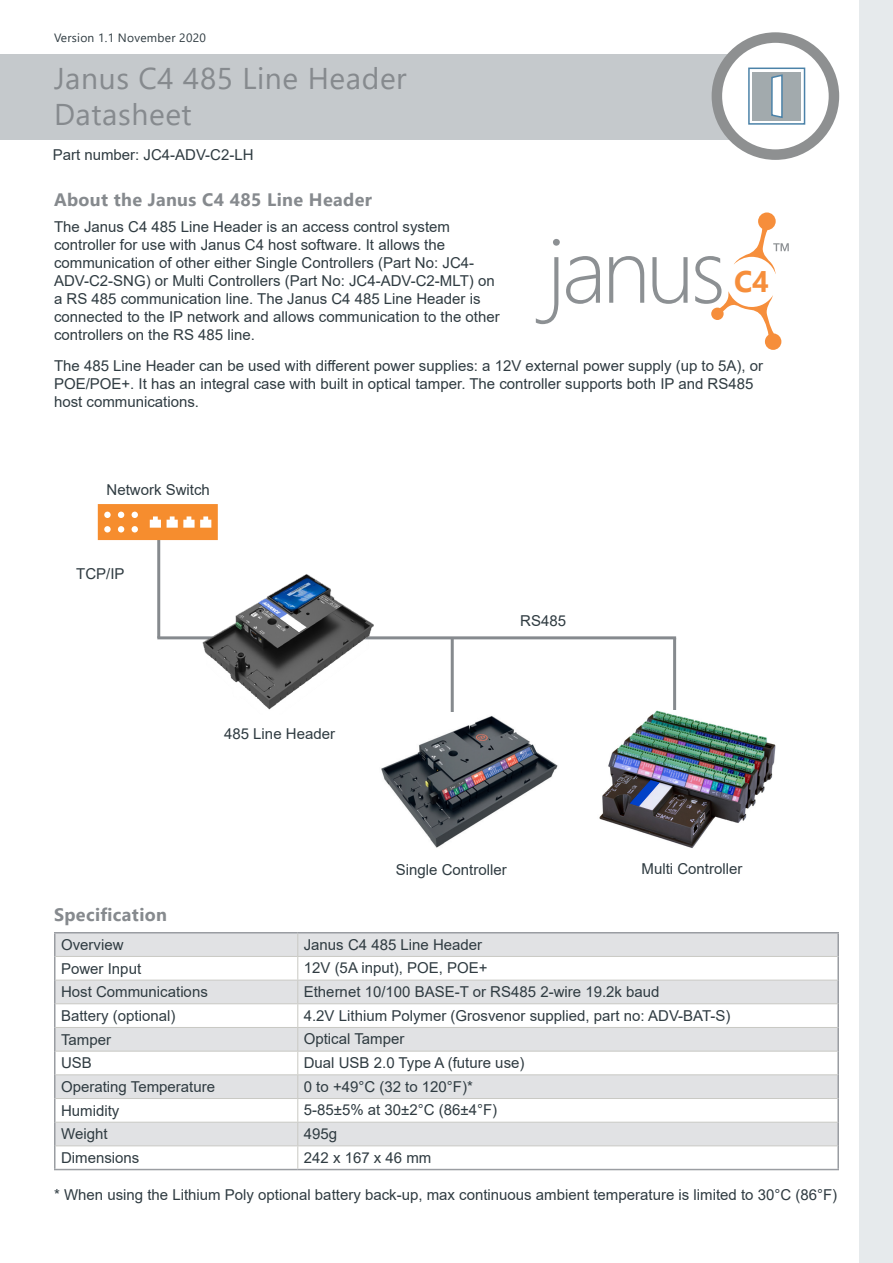
<style>
.page{position:relative;width:893px;height:1263px;background:#fff}
.page>*{position:absolute;margin:0;border:0;box-sizing:border-box;transform-origin:0 0}
.t1{font:300 91.2px "Segoe UI";letter-spacing:-.05em;color:#8c9093}
.Main_heading{font:30px/36px "Segoe UI";letter-spacing:.02em;color:#868a8e}
.t2{font:700 29.7px "Segoe UI";color:#f68e3b}
.Heading_3{font:700 18px "Segoe UI";letter-spacing:.02em;color:#868a8e}
.Default_Paragraph{font:15px/18px "Arial";color:#2f3b41}
.Small_Paragraph{font:12px "Segoe UI";letter-spacing:.02em;color:#2f3b41}
</style>
<div class="page">
<div style="left:0;top:54px;width:795px;height:85px;background:#c5c9cc"></div>
<svg style="left:717px;top:38px;width:117px;height:117px"></svg>
<div style="left:712px;top:32px;width:127px;height:128px;border:10px solid #8e9091;border-radius:50%"></div>
<div style="left:859px;top:0;width:34px;height:1263px;background:#e6eaec"></div>
<svg style="left:751px;top:71px;width:51px;height:51px"></svg>
<div style="left:748px;top:68px;width:57px;height:57px;border:2px solid #4b82a8"></div>
<div style="left:753px;top:72px;width:48px;height:48px;background:#a2aaad"></div>
<svg style="left:771px;top:74px;width:12px;height:44px"></svg>
<svg style="left:56px;top:933px;width:781px;height:212px;fill:#e1e2e4"></svg>
<hr style="left:54px;top:932px;width:244px;height:1px;background:#9a9da2">
<hr style="left:54px;top:933px;width:2px;height:23px;background:#9a9da2">
<hr style="left:298px;top:932px;width:541px;height:1px;background:#9a9da2">
<hr style="left:837px;top:933px;width:2px;height:23px;background:#9a9da2">
<hr style="left:54px;top:956px;width:2px;height:24px;background:#9a9da2">
<hr style="left:837px;top:956px;width:2px;height:24px;background:#9a9da2">
<hr style="left:54px;top:980px;width:2px;height:24px;background:#9a9da2">
<hr style="left:837px;top:980px;width:2px;height:24px;background:#9a9da2">
<hr style="left:54px;top:1004px;width:2px;height:23px;background:#9a9da2">
<hr style="left:837px;top:1004px;width:2px;height:23px;background:#9a9da2">
<hr style="left:54px;top:1027px;width:2px;height:24px;background:#9a9da2">
<hr style="left:837px;top:1027px;width:2px;height:24px;background:#9a9da2">
<hr style="left:54px;top:1051px;width:2px;height:24px;background:#9a9da2">
<hr style="left:837px;top:1051px;width:2px;height:24px;background:#9a9da2">
<hr style="left:54px;top:1075px;width:2px;height:23px;background:#9a9da2">
<hr style="left:837px;top:1075px;width:2px;height:23px;background:#9a9da2">
<hr style="left:54px;top:1098px;width:2px;height:24px;background:#9a9da2">
<hr style="left:837px;top:1098px;width:2px;height:24px;background:#9a9da2">
<hr style="left:54px;top:1122px;width:2px;height:24px;background:#9a9da2">
<hr style="left:837px;top:1122px;width:2px;height:24px;background:#9a9da2">
<hr style="left:54px;top:1146px;width:2px;height:23px;background:#9a9da2">
<hr style="left:837px;top:1146px;width:2px;height:23px;background:#9a9da2">
<hr style="left:54px;top:1169px;width:244px;height:1px;background:#9a9da2">
<hr style="left:298px;top:1169px;width:541px;height:1px;background:#9a9da2">
<hr style="left:56px;top:956px;width:242px;height:1px;background:#c9c9c4">
<hr style="left:298px;top:956px;width:539px;height:1px;background:#c9c9c4">
<hr style="left:56px;top:980px;width:242px;height:1px;background:#c9c9c4">
<hr style="left:298px;top:980px;width:539px;height:1px;background:#c9c9c4">
<hr style="left:56px;top:1003px;width:242px;height:1px;background:#c9c9c4">
<hr style="left:298px;top:1003px;width:539px;height:1px;background:#c9c9c4">
<hr style="left:56px;top:1027px;width:242px;height:1px;background:#c9c9c4">
<hr style="left:298px;top:1027px;width:539px;height:1px;background:#c9c9c4">
<hr style="left:56px;top:1051px;width:242px;height:1px;background:#c9c9c4">
<hr style="left:298px;top:1051px;width:539px;height:1px;background:#c9c9c4">
<hr style="left:56px;top:1074px;width:242px;height:1px;background:#c9c9c4">
<hr style="left:298px;top:1074px;width:539px;height:1px;background:#c9c9c4">
<hr style="left:56px;top:1098px;width:242px;height:1px;background:#c9c9c4">
<hr style="left:298px;top:1098px;width:539px;height:1px;background:#c9c9c4">
<hr style="left:56px;top:1122px;width:242px;height:1px;background:#c9c9c4">
<hr style="left:298px;top:1122px;width:539px;height:1px;background:#c9c9c4">
<hr style="left:56px;top:1145px;width:242px;height:1px;background:#c9c9c4">
<hr style="left:298px;top:1145px;width:539px;height:1px;background:#c9c9c4">
<svg style="left:297px;top:933px;width:1px;height:236px"></svg>
<svg style="left:711px;top:212px;width:78px;height:138px"></svg>
<hr style="left:157px;top:539px;width:3px;height:99px;background:#868a8e">
<hr style="left:157px;top:636px;width:519px;height:3px;background:#868a8e">
<hr style="left:451px;top:638px;width:3px;height:98px;background:#868a8e">
<hr style="left:673px;top:638px;width:3px;height:98px;background:#868a8e">
<img style="left:197px;top:574px;width:182px;height:136px">
<svg style="left:98px;top:504px;width:120px;height:36px;background:#f79d4c"></svg>
<img style="left:381px;top:712px;width:177px;height:136px">
<img style="left:599px;top:711px;width:177px;height:137px">
<svg style="left:630px;top:780px;width:29px;height:26px"></svg>
<svg style="left:609px;top:754px;width:6px;height:12px"></svg>
<p class="Small_Paragraph" style="left:54px;top:26px;width:153px">Version 1.1 November 2020</p>
<p class="Main_heading" style="left:54px;top:58px;width:354px">Janus C4 485 Line Header<br>Datasheet</p>
<p class="Default_Paragraph" style="left:53px;top:145px;width:202px">Part number: JC4-ADV-C2-LH</p>
<p class="Heading_3" style="left:54px;top:182px;width:320px">About the Janus C4 485 Line Header</p>
<p class="Default_Paragraph" style="left:54px;top:218px;width:447px">The Janus C4 485 Line Header is an access control system controller for use with Janus C4 host software. It allows the communication of other either Single Controllers (Part No: JC4- ADV-C2-SNG) or Multi Controllers (Part No: JC4-ADV-C2-MLT) on a RS 485 communication line. The Janus C4 485 Line Header is connected to the IP network and allows communication to the other controllers on the RS 485 line.</p>
<p class="t1" style="left:547px;top:184px;width:180px">janus</p>
<p class="t2" style="left:734px;top:253px;width:36px">C4</p>
<p class="Default_Paragraph" style="left:54px;top:357px;width:711px">The 485 Line Header can be used with different power supplies: a 12V external power supply (up to 5A), or<br>POE/POE+. It has an integral case with built in optical tamper. The controller supports both IP and RS485 host communications.</p>
<p class="Default_Paragraph" style="left:106px;top:481px;width:105px">Network Switch</p>
<p class="Default_Paragraph" style="left:76px;top:564px;width:50px">TCP/IP</p>
<p class="Default_Paragraph" style="left:224px;top:724px;width:112px">485 Line Header</p>
<p class="Heading_3" style="left:54px;top:898px;width:115px">Specification</p>
<p class="Default_Paragraph" style="left:520px;top:612px;width:47px">RS485</p>
<p class="Default_Paragraph" style="left:396px;top:861px;width:112px">Single Controller</p>
<p class="Default_Paragraph" style="left:642px;top:860px;width:102px">Multi Controller</p>
<p class="Default_Paragraph" style="left:61px;top:936px;width:64px">Overview</p>
<p class="Default_Paragraph" style="left:304px;top:935px;width:180px">Janus C4 485 Line Header</p>
<p class="Default_Paragraph" style="left:61px;top:959px;width:82px">Power Input</p>
<p class="Default_Paragraph" style="left:304px;top:959px;width:185px">12V (5A input), POE, POE+</p>
<p class="Default_Paragraph" style="left:61px;top:983px;width:148px">Host Communications</p>
<p class="Default_Paragraph" style="left:304px;top:983px;width:357px">Ethernet 10/100 BASE-T or RS485 2-wire 19.2k baud</p>
<p class="Default_Paragraph" style="left:61px;top:1007px;width:116px">Battery (optional)</p>
<p class="Default_Paragraph" style="left:304px;top:1006px;width:428px">4.2V Lithium Polymer (Grosvenor supplied, part no: ADV-BAT-S)</p>
<p class="Default_Paragraph" style="left:61px;top:1030px;width:52px">Tamper</p>
<p class="Default_Paragraph" style="left:304px;top:1030px;width:102px">Optical Tamper</p>
<p class="Default_Paragraph" style="left:61px;top:1054px;width:32px">USB</p>
<p class="Default_Paragraph" style="left:304px;top:1054px;width:222px">Dual USB 2.0 Type A (future use)</p>
<p class="Default_Paragraph" style="left:61px;top:1078px;width:155px">Operating Temperature</p>
<p class="Default_Paragraph" style="left:304px;top:1077px;width:171px">0 to +49°C (32 to 120°F)*</p>
<p class="Default_Paragraph" style="left:61px;top:1101px;width:60px">Humidity</p>
<p class="Default_Paragraph" style="left:304px;top:1101px;width:195px">5-85±5% at 30±2°C (86±4°F)</p>
<p class="Default_Paragraph" style="left:61px;top:1125px;width:48px">Weight</p>
<p class="Default_Paragraph" style="left:304px;top:1125px;width:35px">495g</p>
<p class="Default_Paragraph" style="left:61px;top:1149px;width:80px">Dimensions</p>
<p class="Default_Paragraph" style="left:304px;top:1148px;width:129px">242 x 167 x 46 mm</p>
<p class="Default_Paragraph" style="left:54px;top:1186px;width:785px">* When using the Lithium Poly optional battery back-up, max continuous ambient temperature is limited to 30°C (86°F)</p>
</div>
